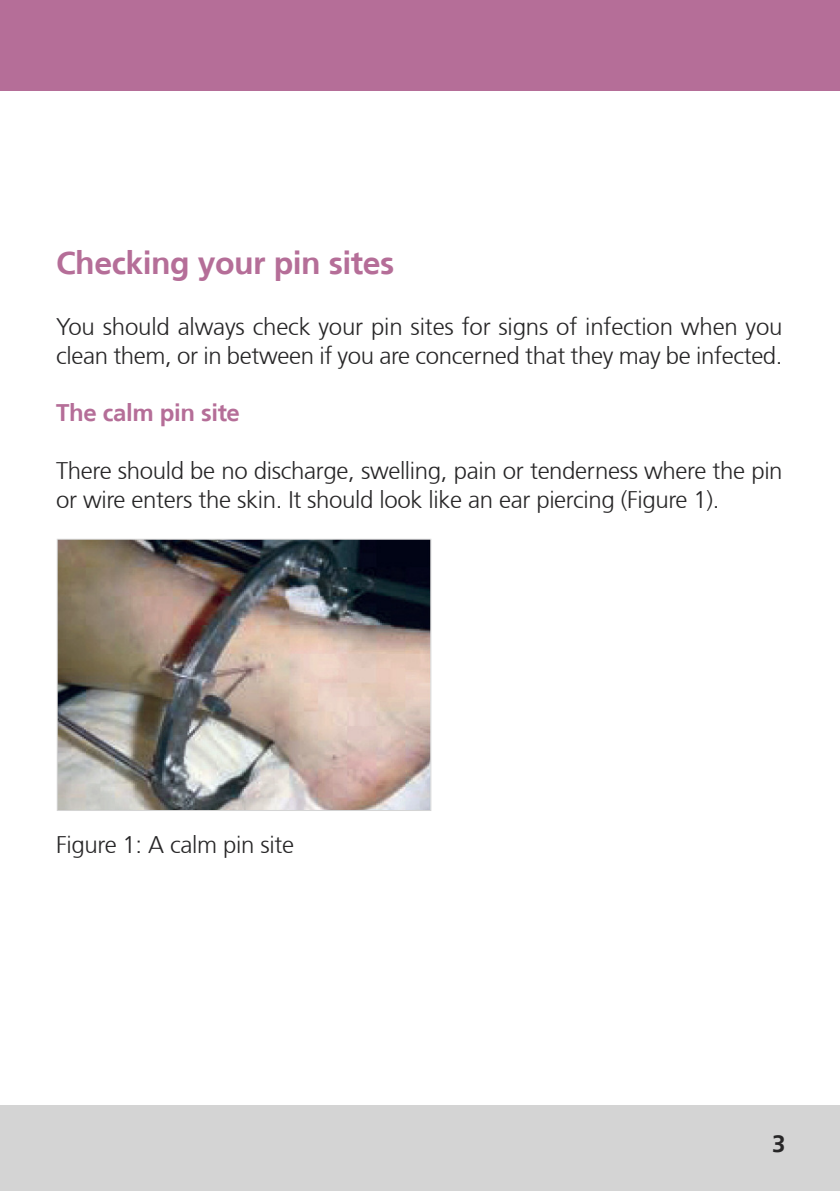
<style>
.page{position:relative;width:840px;height:1191px;background:#fff}
.page>*{position:absolute;margin:0;border:0;box-sizing:border-box;transform-origin:0 0}
.t1{font:700 32px "Frutiger 65";letter-spacing:-.015em;color:#b56e98}
.t2{font:300 24px/28.8px "Frutiger 45";letter-spacing:-.015em;color:#272627}
.t3{font:700 24px "Frutiger 65";letter-spacing:-.015em;color:#b56e98}
.t4{font:700 24px "Frutiger 65";color:#272627}
</style>
<div class="page">
<div style="left:0;top:0;width:839px;height:91px;background:#b56e98"></div>
<div style="left:0;top:1106px;width:839px;height:85px;background:#d4d4d4"></div>
<img style="left:59px;top:541px;width:370px;height:268px">
<div style="left:57px;top:539px;width:374px;height:272px;border:1px solid #d4d4d4"></div>
<h1 class="t1" style="left:56px;top:244px;width:339px">Checking your pin sites</h1>
<p class="t2" style="left:56px;top:312px;width:727px">You should always check your pin sites for signs of infection when you clean them, or in between if you are concerned that they may be infected.</p>
<p class="t3" style="left:56px;top:399px;width:185px">The calm pin site</p>
<p class="t2" style="left:56px;top:456px;width:727px">There should be no discharge, swelling, pain or tenderness where the pin or wire enters the skin. It should look like an ear piercing (Figure 1).</p>
<p class="t2" style="left:56px;top:831px;width:239px">Figure 1: A calm pin site</p>
<p class="t4" style="left:771px;top:1129px;width:15px">3</p>
</div>
